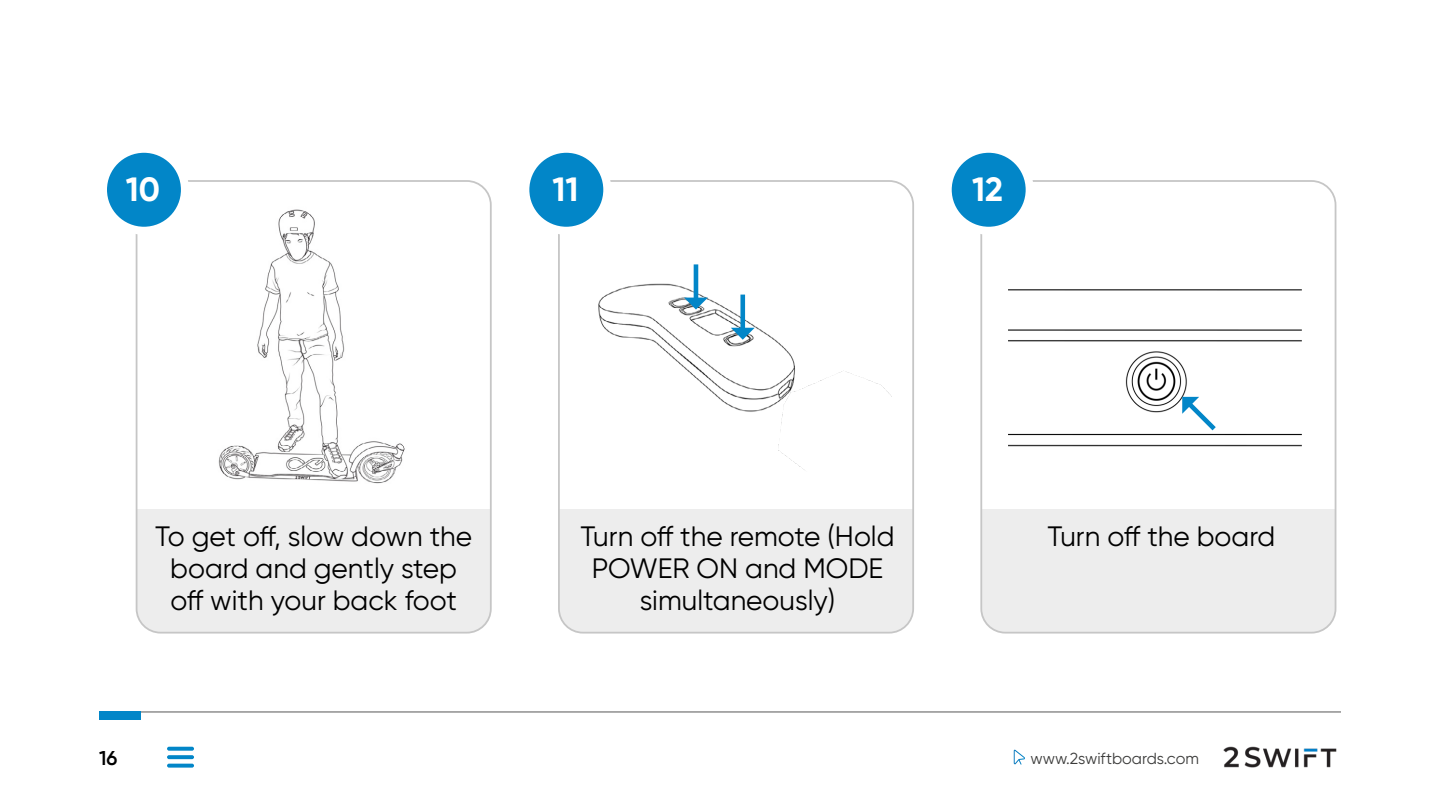
<style>
.page{position:relative;width:1440px;height:811px;background:#fff}
.page>*{position:absolute;margin:0;border:0;box-sizing:border-box;transform-origin:0 0}
.t1{font:700 33.6px "Gilroy";color:#fff}
.t2{font:28px/32px "Gilroy";color:#000;text-align:center}
.t3{font:600 20px "Gilroy";color:#000}
.t4{font:16px "Gilroy";color:#3c3c3b}
</style>
<div class="page">
<img style="left:1223px;top:746px;width:114px;height:22px">
<hr style="left:99px;top:711px;width:1242px;height:1px;background:#575756">
<div style="left:99px;top:711px;width:42px;height:9px;background:#0286c8"></div>
<svg style="left:1014px;top:749px;width:11px;height:15px"></svg>
<svg style="left:167px;top:746px;width:27px;height:4px"></svg>
<svg style="left:167px;top:755px;width:27px;height:4px"></svg>
<svg style="left:167px;top:763px;width:27px;height:4px"></svg>
<div style="left:137px;top:509px;width:354px;height:123px;background:#ededed"></div>
<div style="left:136px;top:180px;width:356px;height:453px;border:2px solid #c6c6c6;border-radius:24px"></div>
<div style="left:559px;top:509px;width:354px;height:123px;background:#ededed"></div>
<div style="left:558px;top:180px;width:356px;height:453px;border:2px solid #c6c6c6;border-radius:24px"></div>
<div style="left:981px;top:509px;width:355px;height:123px;background:#ededed"></div>
<div style="left:980px;top:180px;width:356px;height:453px;border:2px solid #c6c6c6;border-radius:24px"></div>
<div style="left:103px;top:149px;width:82px;height:82px;background:#0286c8;border-radius:50%"></div>
<div style="left:99px;top:145px;width:90px;height:90px;border:8px solid #fff;border-radius:50%"></div>
<div style="left:525px;top:149px;width:82px;height:82px;background:#0286c8;border-radius:50%"></div>
<div style="left:521px;top:145px;width:90px;height:90px;border:8px solid #fff;border-radius:50%"></div>
<div style="left:948px;top:149px;width:82px;height:82px;background:#0286c8;border-radius:50%"></div>
<div style="left:944px;top:145px;width:90px;height:90px;border:8px solid #fff;border-radius:50%"></div>
<img style="left:598px;top:283px;width:293px;height:187px">
<svg style="left:731px;top:294px;width:24px;height:46px"></svg>
<svg style="left:684px;top:264px;width:24px;height:45px"></svg>
<img style="left:218px;top:209px;width:187px;height:275px">
<img style="left:1008px;top:289px;width:293px;height:158px">
<svg style="left:1182px;top:397px;width:34px;height:33px"></svg>
<p class="t1" style="left:126px;top:168px;width:36px">10</p>
<p class="t1" style="left:552px;top:168px;width:28px">11</p>
<p class="t1" style="left:972px;top:168px;width:32px">12</p>
<p class="t2" style="left:155px;top:519px;width:318px">To get off, slow down the board and gently step off with your back foot</p>
<p class="t2" style="left:580px;top:519px;width:316px">Turn off the remote (Hold<br>POWER ON and MODE simultaneously)</p>
<p class="t2" style="left:1047px;top:519px;width:229px">Turn off the board</p>
<p class="t3" style="left:99px;top:745px;width:20px">16</p>
<p class="t4" style="left:1030px;top:748px;width:170px">www.2swiftboards.com</p>
</div>
